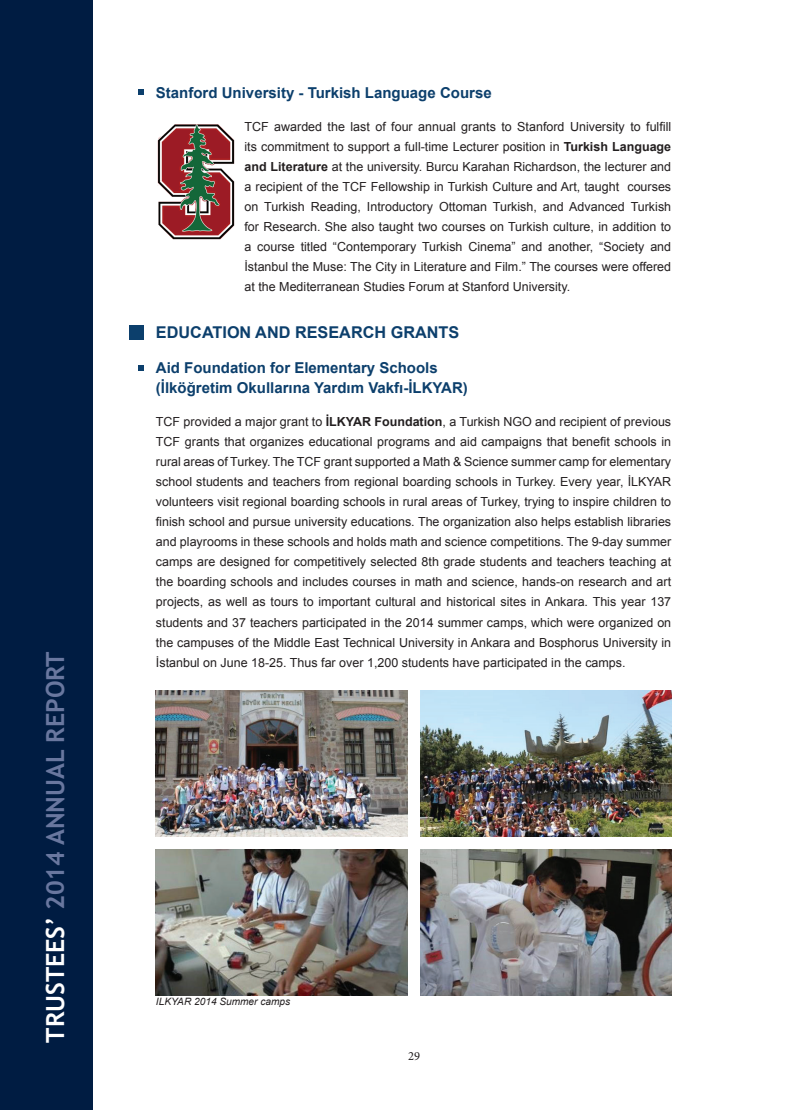
<style>
.page{position:relative;width:794px;height:1110px;background:#fff}
.page>*{position:absolute;margin:0;border:0;box-sizing:border-box;transform-origin:0 0}
.t1{font:700 25px "Trebuchet MS";color:#69779f}
.t2{font:700 16.25px "Arial";color:#0c3f6c}
.t3{font:700 15px/20px "Arial";color:#0c3f6c}
.t4{font:12.5px/20px "Arial";color:#231f20;text-align:justify}
.t5{font:12.5px "Minion Pro";color:#231f20}
.t6{font:italic 10.12px "Arial";color:#231f20}
.s1{color:#fff}
.s2{font-weight:700}
</style>
<div class="page">
<div style="left:0;top:0;width:92px;height:1109px;background:#001c42"></div>
<svg style="left:138px;top:89px;width:6px;height:6px"></svg>
<img style="left:157px;top:124px;width:78px;height:116px">
<svg style="left:138px;top:365px;width:6px;height:5px"></svg>
<div style="left:130px;top:325px;width:14px;height:14px;background:#0c3f6c"></div>
<img style="left:156px;top:690px;width:251px;height:146px">
<img style="left:420px;top:690px;width:251px;height:146px">
<img style="left:156px;top:849px;width:251px;height:146px">
<img style="left:420px;top:849px;width:251px;height:146px">
<h1 class="t1" style="left:40px;top:1042px;width:393px;rotate:-90deg"><span class="s1">TRUSTEES’</span> 2014 ANNUAL REPORT</h1>
<p class="t3" style="left:156px;top:82px;width:337px">Stanford University - Turkish Language Course</p>
<p class="t4" style="left:244px;top:116px;width:428px">TCF awarded the last of four annual grants to Stanford University to fulfill its commitment to support a full-time Lecturer position in <span class="s2">Turkish Language and Literature</span> at the university. Burcu Karahan Richardson, the lecturer and a recipient of the TCF Fellowship in Turkish Culture and Art, taught courses on Turkish Reading, Introductory Ottoman Turkish, and Advanced Turkish for Research. She also taught two courses on Turkish culture, in addition to a course titled “Contemporary Turkish Cinema” and another, “Society and İstanbul the Muse: The City in Literature and Film.” The courses were offered at the Mediterranean Studies Forum at Stanford University.</p>
<h2 class="t2" style="left:156px;top:321px;width:305px">EDUCATION AND RESEARCH GRANTS</h2>
<p class="t3" style="left:156px;top:358px;width:313px">Aid Foundation for Elementary Schools (İlköğretim Okullarına Yardım Vakfı-İLKYAR)</p>
<p class="t4" style="left:156px;top:412px;width:517px">TCF provided a major grant to <span class="s2">İLKYAR Foundation</span>, a Turkish NGO and recipient of previous TCF grants that organizes educational programs and aid campaigns that benefit schools in rural areas of Turkey. The TCF grant supported a Math &amp; Science summer camp for elementary school students and teachers from regional boarding schools in Turkey. Every year, İLKYAR volunteers visit regional boarding schools in rural areas of Turkey, trying to inspire children to finish school and pursue university educations. The organization also helps establish libraries and playrooms in these schools and holds math and science competitions. The 9-day summer camps are designed for competitively selected 8th grade students and teachers teaching at the boarding schools and includes courses in math and science, hands-on research and art projects, as well as tours to important cultural and historical sites in Ankara. This year 137 students and 37 teachers participated in the 2014 summer camps, which were organized on the campuses of the Middle East Technical University in Ankara and Bosphorus University in İstanbul on June 18-25. Thus far over 1,200 students have participated in the camps.</p>
<p class="t6" style="left:156px;top:994px;width:136px">ILKYAR 2014 Summer camps</p>
<p class="t5" style="left:408px;top:1046px;width:14px">29</p>
</div>
